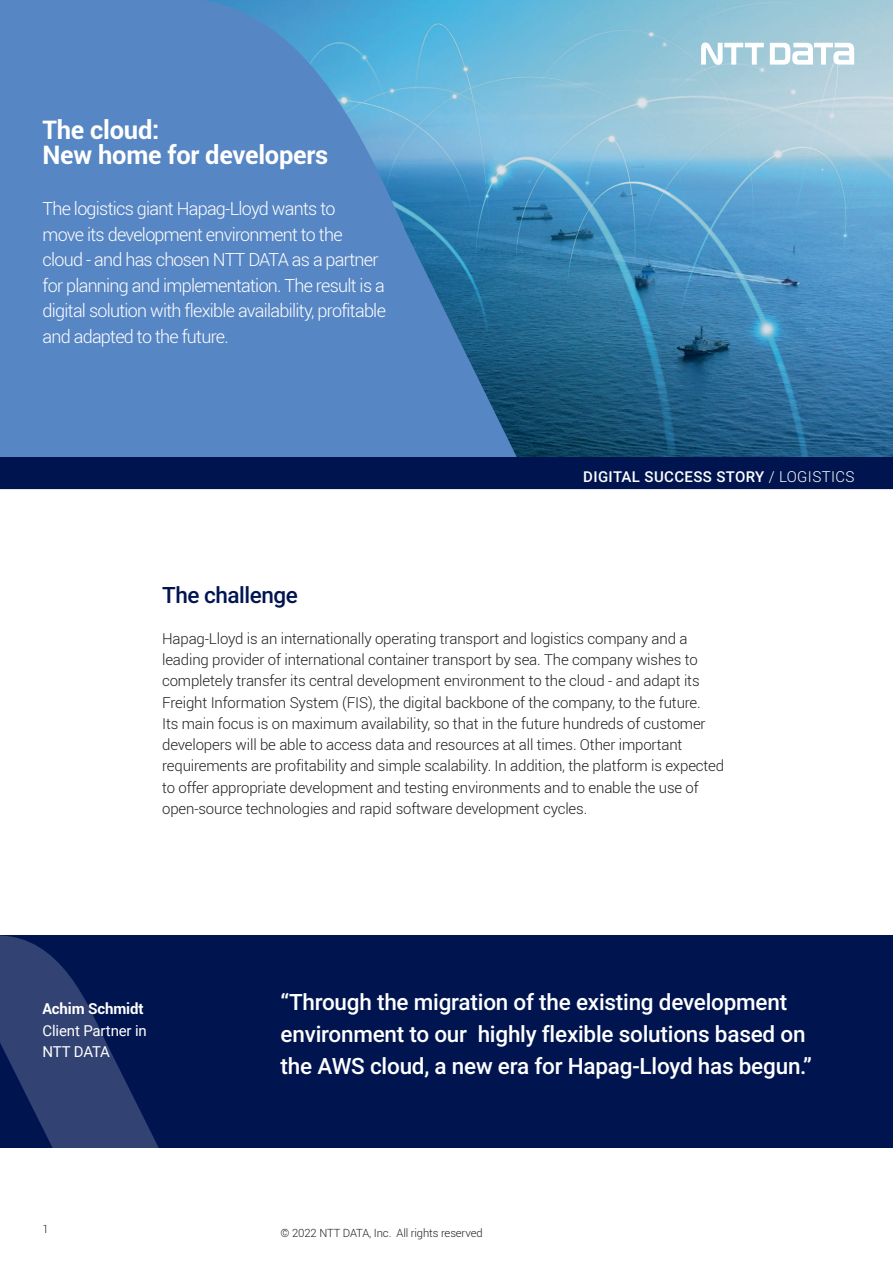
<style>
.page{position:relative;width:893px;height:1263px;background:#fff}
.page>*{position:absolute;margin:0;border:0;box-sizing:border-box;transform-origin:0 0}
.t1{font:700 25.5px/25.5px "Roboto";letter-spacing:-.01em;color:#fff}
.t2{font:500 22.5px/32px "Roboto";letter-spacing:-.01em;color:#fff}
.t3{font:500 22.5px "Roboto";letter-spacing:-.02em;color:#001550}
.t4{font:300 18px/25.5px "Roboto";letter-spacing:-.04em;color:#fff}
.t5{font:300 15px/21.3px "Roboto";letter-spacing:-.01em;color:#231f20}
.t6{font:500 15px "Roboto";letter-spacing:.025em;color:#fff}
.t7{font:15px/21.3px "Roboto";letter-spacing:-.01em;color:#fff}
.t8{font:700 15px "Roboto";letter-spacing:-.01em;color:#fff}
.t9{font:300 11.25px "Roboto";letter-spacing:-.01em;color:#231f20}
.s1{font-weight:300}
</style>
<div class="page">
<svg style="left:517px;top:0;width:376px;height:457px;background:#5c98bb"></svg>
<svg style="left:0;top:0;width:517px;height:457px;background:#548ac4"></svg>
<div style="left:0;top:457px;width:893px;height:32px;background:#001550"></div>
<div style="left:0;top:935px;width:893px;height:213px;background:#001550"></div>
<svg style="left:0;top:935px;width:159px;height:213px"></svg>
<svg style="left:770px;top:43px;width:84px;height:22px"></svg>
<svg style="left:701px;top:43px;width:63px;height:22px"></svg>
<h1 class="t1" style="left:43px;top:116px;width:287px">The cloud:<br>New home for developers</h1>
<p class="t4" style="left:43px;top:196px;width:345px">The logistics giant Hapag-Lloyd wants to<br>move its development environment to the cloud - and has chosen NTT DATA as a partner for planning and implementation. The result is a digital solution with flexible availability, profitable and adapted to the future.</p>
<h2 class="t3" style="left:162px;top:579px;width:137px">The challenge</h2>
<p class="t6" style="left:583px;top:466px;width:273px">DIGITAL SUCCESS STORY <span class="s1">/ LOGISTICS</span></p>
<p class="t5" style="left:162px;top:627px;width:564px">Hapag-Lloyd is an internationally operating transport and logistics company and a leading provider of international container transport by sea. The company wishes to completely transfer its central development environment to the cloud - and adapt its Freight Information System (FIS), the digital backbone of the company, to the future.<br>Its main focus is on maximum availability, so that in the future hundreds of customer developers will be able to access data and resources at all times. Other important requirements are profitability and simple scalability. In addition, the platform is expected to offer appropriate development and testing environments and to enable the use of open-source technologies and rapid software development cycles.</p>
<p class="t8" style="left:43px;top:998px;width:103px">Achim Schmidt</p>
<p class="t7" style="left:43px;top:1019px;width:106px">Client Partner in<br>NTT DATA</p>
<h2 class="t2" style="left:281px;top:985px;width:533px">“Through the migration of the existing development environment to our highly flexible solutions based on the AWS cloud, a new era for Hapag-Lloyd has begun.”</h2>
<p class="t9" style="left:43px;top:1221px;width:8px">1</p>
<p class="t9" style="left:281px;top:1225px;width:204px">© 2022 NTT DATA, Inc. All rights reserved</p>
</div>
